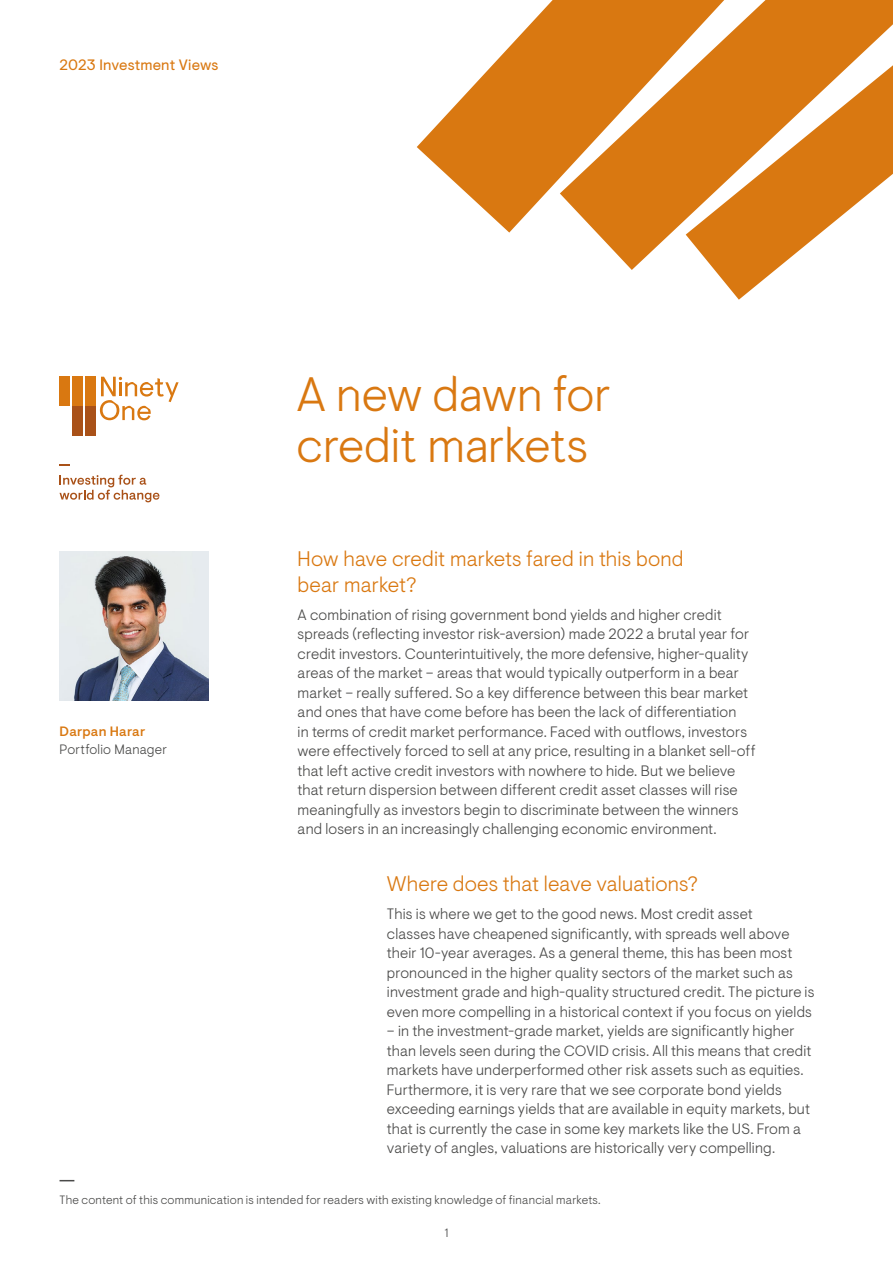
<style>
.page{position:relative;width:893px;height:1263px;background:#fff}
.page>*{position:absolute;margin:0;border:0;box-sizing:border-box;transform-origin:0 0}
.t1{font:300 48px/51px "Ninety One Visuelt Display";color:#d97811}
.t2{font:300 21px/25.5px "Ninety One Visuelt";letter-spacing:.005em;color:#d97811}
.t3{font:300 15px/19.5px "Ninety One Visuelt";letter-spacing:.01em;color:#4a4a49}
.t4{font:15px "Ninety One Visuelt";letter-spacing:.005em;color:#d97811}
.t5{font:300 13.5px "Ninety One Visuelt";letter-spacing:.015em;color:#4a4a49}
.t6{font:500 13.5px "Ninety One Visuelt";letter-spacing:.015em;color:#d97811}
.t7{font:300 12px "Ninety One Visuelt";letter-spacing:.02em;color:#4a4a49}
</style>
<div class="page">
<div style="left:72px;top:377px;width:11px;height:29px;background:#d97811"></div>
<div style="left:60px;top:377px;width:10px;height:29px;background:#d97811"></div>
<div style="left:85px;top:377px;width:11px;height:29px;background:#d97811"></div>
<div style="left:72px;top:406px;width:11px;height:29px;background:#a95118"></div>
<div style="left:85px;top:406px;width:11px;height:29px;background:#a95118"></div>
<svg style="left:100px;top:377px;width:79px;height:43px"></svg>
<svg style="left:60px;top:475px;width:99px;height:27px"></svg>
<svg style="left:597px;top:0;width:296px;height:270px;fill:#d97811"></svg>
<svg style="left:417px;top:0;width:307px;height:233px;fill:#d97811"></svg>
<svg style="left:686px;top:65px;width:207px;height:235px;fill:#d97811"></svg>
<img style="left:60px;top:551px;width:148px;height:149px">
<svg style="left:60px;top:1180px;width:14px;height:1px"></svg>
<p class="t4" style="left:60px;top:56px;width:160px">2023 Investment Views</p>
<h1 class="t1" style="left:297px;top:369px;width:316px">A new dawn for credit markets</h1>
<h2 class="t2" style="left:298px;top:546px;width:387px">How have credit markets fared in this bond bear market?</h2>
<p class="t3" style="left:298px;top:605px;width:459px">A combination of rising government bond yields and higher credit spreads (reflecting investor risk-aversion) made 2022 a brutal year for credit investors. Counterintuitively, the more defensive, higher-quality areas of the market – areas that would typically outperform in a bear market – really suffered. So a key difference between this bear market and ones that have come before has been the lack of differentiation<br>in terms of credit market performance. Faced with outflows, investors were effectively forced to sell at any price, resulting in a blanket sell-off that left active credit investors with nowhere to hide. But we believe that return dispersion between different credit asset classes will rise meaningfully as investors begin to discriminate between the winners and losers in an increasingly challenging economic environment.</p>
<h2 class="t2" style="left:387px;top:871px;width:313px">Where does that leave valuations?</h2>
<p class="t3" style="left:387px;top:904px;width:429px">This is where we get to the good news. Most credit asset<br>classes have cheapened significantly, with spreads well above their 10-year averages. As a general theme, this has been most pronounced in the higher quality sectors of the market such as investment grade and high-quality structured credit. The picture is even more compelling in a historical context if you focus on yields</p>
<p class="t3" style="left:387px;top:1021px;width:426px">– in the investment-grade market, yields are significantly higher than levels seen during the COVID crisis. All this means that credit markets have underperformed other risk assets such as equities.<br>Furthermore, it is very rare that we see corporate bond yields exceeding earnings yields that are available in equity markets, but that is currently the case in some key markets like the US. From a variety of angles, valuations are historically very compelling.</p>
<p class="t7" style="left:60px;top:1193px;width:543px">The content of this communication is intended for readers with existing knowledge of financial markets.</p>
<p class="t6" style="left:60px;top:724px;width:87px">Darpan Harar</p>
<p class="t5" style="left:60px;top:742px;width:109px">Portfolio Manager</p>
<p class="t7" style="left:445px;top:1226px;width:5px">1</p>
</div>
